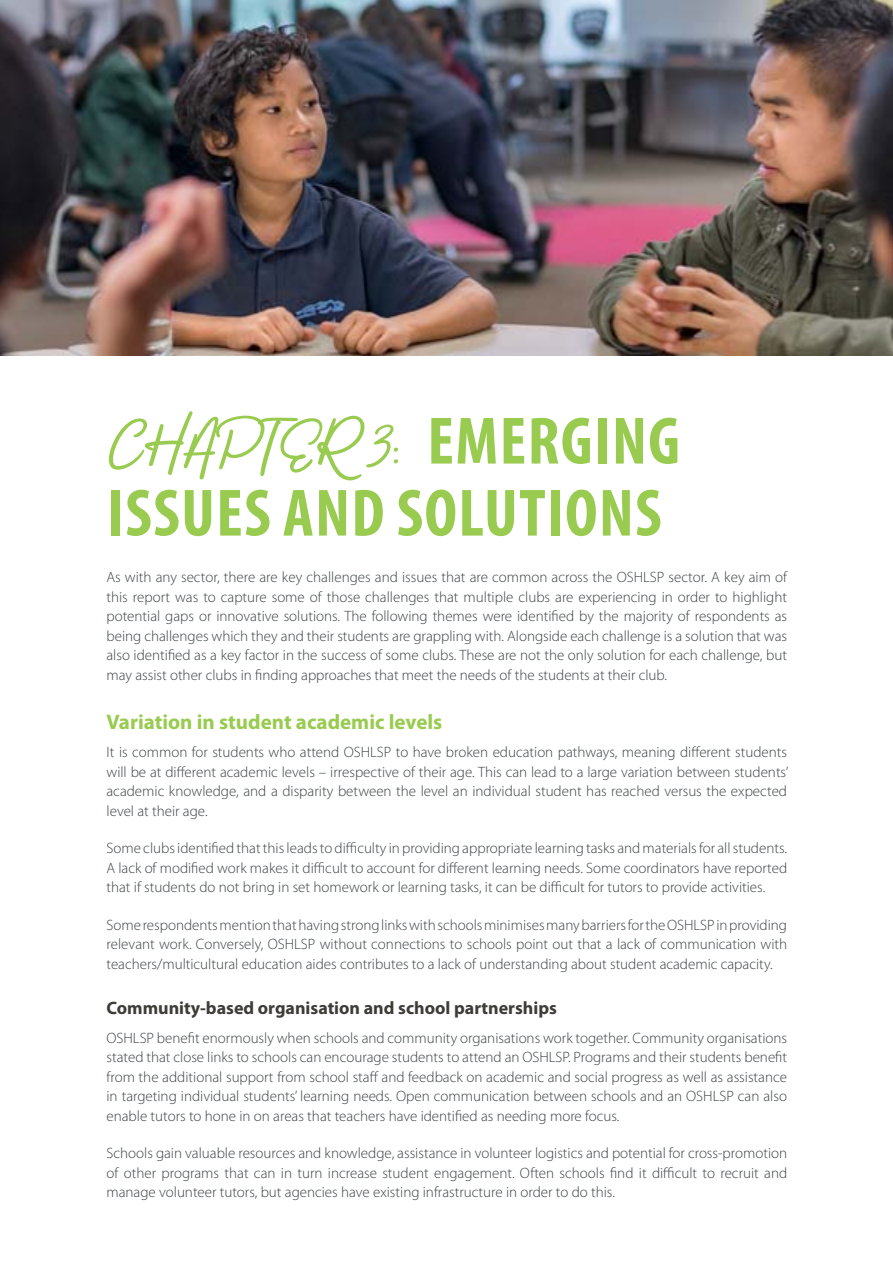
<style>
.page{position:relative;width:893px;height:1263px;background:#fff}
.page>*{position:absolute;margin:0;border:0;box-sizing:border-box;transform-origin:0 0}
.t1{font:700 condensed 67.5px "Myriad Pro";letter-spacing:.02em;color:#98cb4f}
.t2{font:67.5px "Bahagia";color:#98cb4f}
.t3{font:700 21px "Myriad Pro";color:#98cb4f}
.t4{font:700 18px "Myriad Pro";color:#3d3c37}
.t5{font:300 15px/19.5px "Myriad Pro";color:#3c4244;text-align:justify}
.s1{font-family:"Myriad Pro";font-weight:700;font-stretch:condensed}
</style>
<div class="page">
<img style="left:0;top:0;width:893px;height:356px">
<h1 class="t2" style="left:106px;top:401px;width:575px">chapter 3: <span class="s1">EMERGING</span></h1>
<h1 class="t1" style="left:107px;top:471px;width:553px">ISSUES AND SOLUTIONS</h1>
<p class="t5" style="left:106px;top:567px;width:682px">As with any sector, there are key challenges and issues that are common across the OSHLSP sector. A key aim of this report was to capture some of those challenges that multiple clubs are experiencing in order to highlight potential gaps or innovative solutions. The following themes were identified by the majority of respondents as being challenges which they and their students are grappling with. Alongside each challenge is a solution that was also identified as a key factor in the success of some clubs. These are not the only solution for each challenge, but may assist other clubs in finding approaches that meet the needs of the students at their club.</p>
<h2 class="t3" style="left:106px;top:708px;width:337px">Variation in student academic levels</h2>
<p class="t5" style="left:106px;top:742px;width:683px">It is common for students who attend OSHLSP to have broken education pathways, meaning different students will be at different academic levels – irrespective of their age. This can lead to a large variation between students’ academic knowledge, and a disparity between the level an individual student has reached versus the expected level at their age.</p>
<p class="t5" style="left:106px;top:838px;width:682px">Some clubs identified that this leads to difficulty in providing appropriate learning tasks and materials for all students.<br>A lack of modified work makes it difficult to account for different learning needs. Some coordinators have reported that if students do not bring in set homework or learning tasks, it can be difficult for tutors to provide activities.</p>
<p class="t5" style="left:106px;top:915px;width:682px">Some respondents mention that having strong links with schools minimises many barriers for the OSHLSP in providing relevant work. Conversely, OSHLSP without connections to schools point out that a lack of communication with teachers/multicultural education aides contributes to a lack of understanding about student academic capacity.</p>
<p class="t4" style="left:106px;top:996px;width:452px">Community-based organisation and school partnerships</p>
<p class="t5" style="left:106px;top:1028px;width:682px">OSHLSP benefit enormously when schools and community organisations work together. Community organisations stated that close links to schools can encourage students to attend an OSHLSP. Programs and their students benefit from the additional support from school staff and feedback on academic and social progress as well as assistance in targeting individual students’ learning needs. Open communication between schools and an OSHLSP can also enable tutors to hone in on areas that teachers have identified as needing more focus.</p>
<p class="t5" style="left:106px;top:1143px;width:682px">Schools gain valuable resources and knowledge, assistance in volunteer logistics and potential for cross-promotion of other programs that can in turn increase student engagement. Often schools find it difficult to recruit and manage volunteer tutors, but agencies have existing infrastructure in order to do this.</p>
</div>
